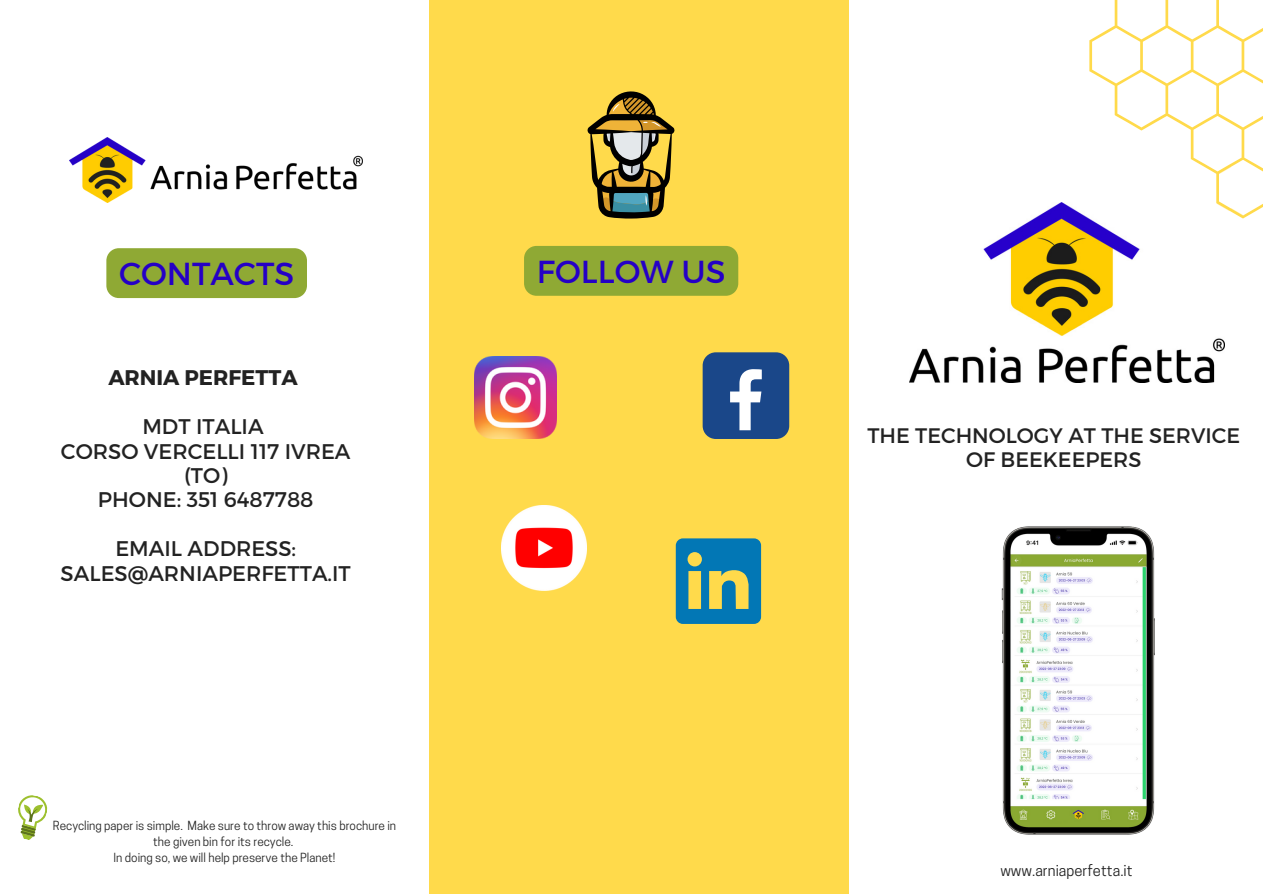
<style>
.page{position:relative;width:1263px;height:894px;background:#fff}
.page>*{position:absolute;margin:0;border:0;box-sizing:border-box;transform-origin:0 0}
.t1{font:31.8px "Montserrat";color:#2500c6}
.t2{font:21.15px/24.3px "Montserrat";color:#222;text-align:center}
.t3{font:700 21.15px "Montserrat";color:#222}
.t4{font:21px "Montserrat";color:#222}
.t5{font:14.85px "Cooper Hewitt";color:#222}
.t6{font:11.85px/15.8px "Cooper Hewitt";color:#222;text-align:center}
</style>
<div class="page">
<div style="left:429px;top:0;width:420px;height:893px;background:#ffda4b"></div>
<img style="left:501px;top:505px;width:86px;height:85px">
<div style="left:703px;top:352px;width:86px;height:87px;background:#1a4789;border-radius:13px"></div>
<svg style="left:730px;top:369px;width:32px;height:61px"></svg>
<svg style="left:676px;top:538px;width:85px;height:85px"></svg>
<img style="left:474px;top:356px;width:82px;height:82px">
<img style="left:909px;top:202px;width:315px;height:180px">
<img style="left:70px;top:137px;width:292px;height:65px">
<svg style="left:1089px;top:0;width:174px;height:218px"></svg>
<img style="left:1001px;top:526px;width:154px;height:309px">
<svg style="left:18px;top:795px;width:30px;height:45px"></svg>
<div style="left:106px;top:248px;width:201px;height:50px;background:#8fa934"></div>
<div style="left:524px;top:246px;width:214px;height:50px;background:#8fa934"></div>
<svg style="left:587px;top:91px;width:88px;height:127px"></svg>
<p class="t1" style="left:119px;top:253px;width:177px">CONTACTS</p>
<p class="t1" style="left:537px;top:250px;width:190px">FOLLOW US</p>
<p class="t3" style="left:108px;top:364px;width:191px">ARNIA PERFETTA</p>
<p class="t2" style="left:142px;top:413px;width:123px">MDT ITALIA</p>
<p class="t2" style="left:61px;top:438px;width:291px">CORSO VERCELLI 117 IVREA</p>
<p class="t2" style="left:184px;top:462px;width:45px">(TO)</p>
<p class="t2" style="left:98px;top:486px;width:217px">PHONE: 351 6487788</p>
<p class="t2" style="left:61px;top:535px;width:292px">EMAIL ADDRESS:<br>SALES@ARNIAPERFETTA.IT</p>
<p class="t6" style="left:53px;top:819px;width:345px">Recycling paper is simple. Make sure to throw away this brochure in the given bin for its recycle.</p>
<p class="t6" style="left:114px;top:850px;width:223px">In doing so, we will help preserve the Planet!</p>
<p class="t4" style="left:867px;top:422px;width:374px">THE TECHNOLOGY AT THE SERVICE</p>
<p class="t4" style="left:966px;top:445px;width:177px">OF BEEKEEPERS</p>
<p class="t5" style="left:1000px;top:864px;width:134px">www.arniaperfetta.it</p>
</div>
